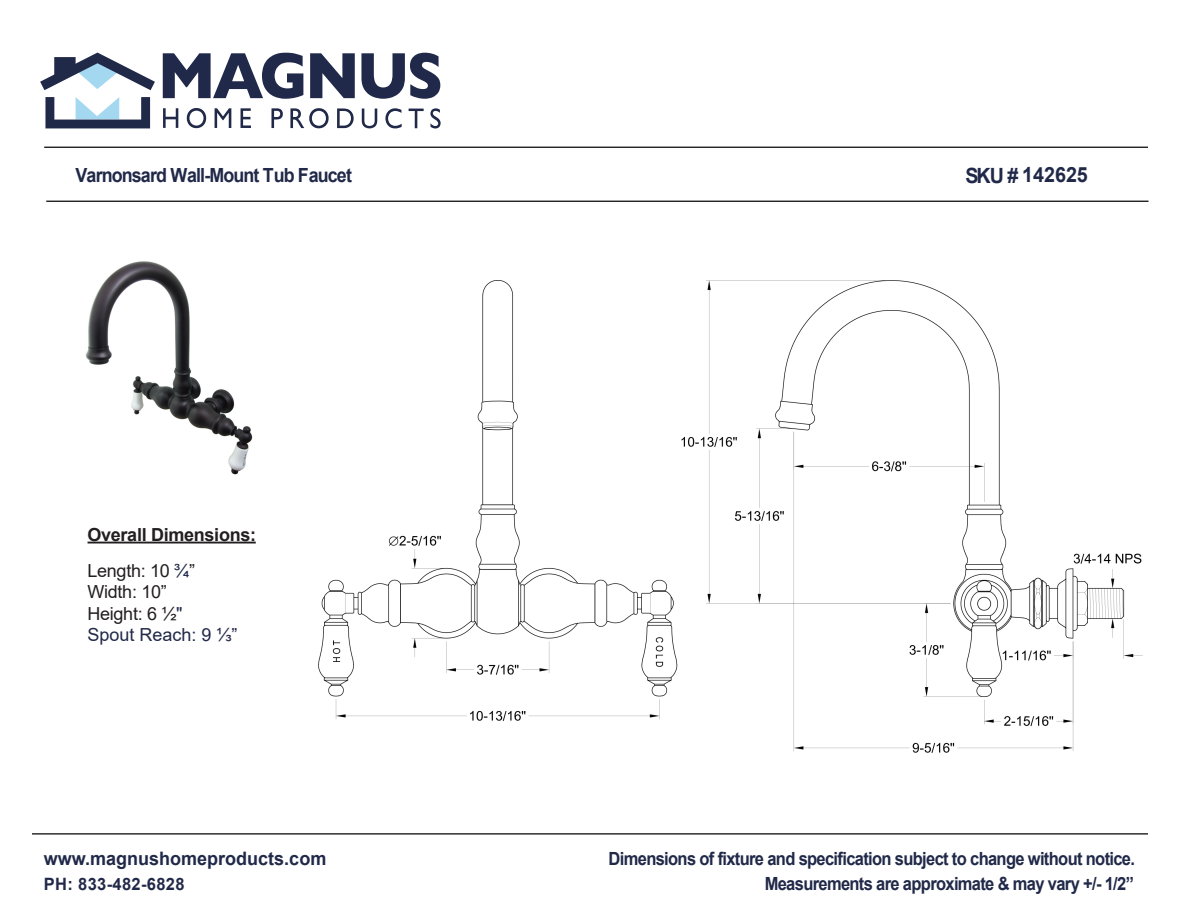
<style>
.page{position:relative;width:1188px;height:918px;background:#fff}
.page>*{position:absolute;margin:0;border:0;box-sizing:border-box;transform-origin:0 0}
.t1{font:700 21px "Arial";color:#212949;scale:.94 1}
.t2{font:700 19.5px "Arial";letter-spacing:-.05em;color:#212949;scale:.92 1}
.t3{font:700 18.6px "Arial";color:#212949}
.t4{font:700 18.15px/24.6px "Arial";letter-spacing:-.04em;color:#212949;text-align:right;scale:.91 1}
.t5{font:18px/21.6px "Arial";letter-spacing:-.015em;color:#231f20}
.t6{font:700 18px/36px "Arial";letter-spacing:-.015em;color:#231f20}
.t7{font:700 16.95px "Arial";letter-spacing:.02em;color:#212949}
.s1{font-weight:400}
.s2{font-weight:400;color:#212949}
.s3{color:#212949}
</style>
<div class="page">
<hr style="left:44px;top:147px;width:1104px;height:1px;background:#252525">
<hr style="left:46px;top:201px;width:1103px;height:1px;background:#252525">
<hr style="left:32px;top:833px;width:1116px;height:2px;background:#252525">
<svg style="left:40px;top:53px;width:115px;height:37px"></svg>
<svg style="left:45px;top:97px;width:105px;height:31px"></svg>
<svg style="left:163px;top:53px;width:140px;height:46px"></svg>
<svg style="left:310px;top:53px;width:45px;height:45px"></svg>
<svg style="left:361px;top:53px;width:79px;height:46px"></svg>
<svg style="left:163px;top:108px;width:15px;height:20px"></svg>
<svg style="left:187px;top:108px;width:19px;height:20px"></svg>
<svg style="left:215px;top:108px;width:16px;height:20px"></svg>
<svg style="left:241px;top:108px;width:10px;height:20px"></svg>
<svg style="left:271px;top:108px;width:12px;height:20px"></svg>
<svg style="left:290px;top:108px;width:39px;height:20px"></svg>
<svg style="left:337px;top:108px;width:17px;height:20px"></svg>
<svg style="left:362px;top:109px;width:15px;height:19px"></svg>
<svg style="left:385px;top:108px;width:17px;height:20px"></svg>
<svg style="left:409px;top:109px;width:15px;height:19px"></svg>
<svg style="left:430px;top:108px;width:11px;height:21px"></svg>
<hr style="left:88px;top:542px;width:168px;height:2px;background:#231f20">
<img style="left:85px;top:261px;width:168px;height:214px">
<img style="left:319px;top:281px;width:824px;height:472px">
<p class="t2" style="left:76px;top:162px;width:302px">Varnonsard Wall-Mount Tub Faucet</p>
<p class="t6" style="left:88px;top:517px;width:170px">Overall Dimensions:<br><span class="s1">Length: 10</span> <span class="s2">¾</span><span class="s1">”</span></p>
<p class="t5" style="left:88px;top:581px;width:152px">Width: 10”<br>Height: 6 ½<span class="s3">"<br>Spout Reach: 9 ⅓”</span></p>
<p class="t3" style="left:44px;top:846px;width:284px">www.magnushomeproducts.com</p>
<p class="t7" style="left:44px;top:872px;width:142px">PH: 833-482-6828</p>
<p class="t1" style="left:965px;top:160px;width:132px">SKU # 142625</p>
<p class="t4" style="left:609px;top:847px;width:580px">Dimensions of fixture and specification subject to change without notice.<br>Measurements are approximate &amp; may vary +/- 1/2”</p>
</div>
